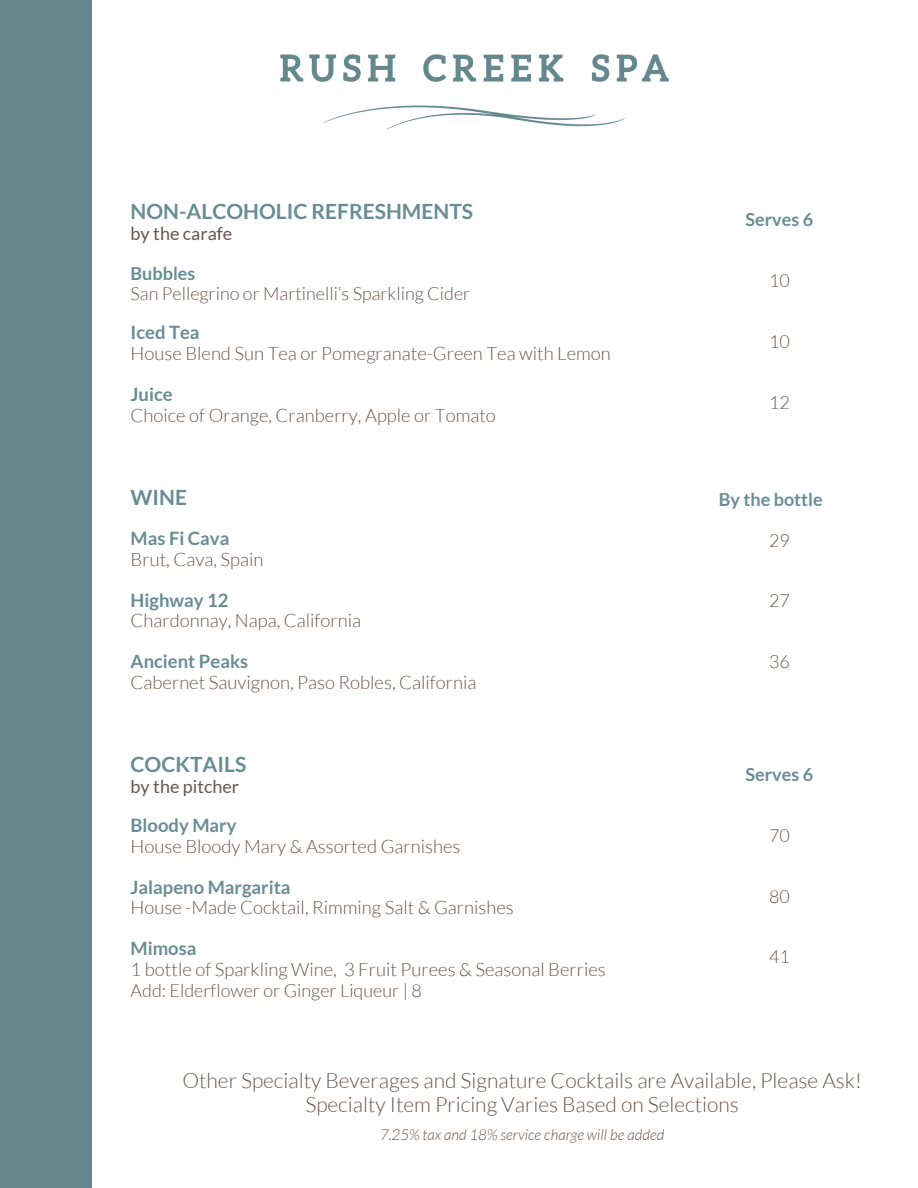
<style>
.page{position:relative;width:918px;height:1188px;background:#fff}
.page>*{position:absolute;margin:0;border:0;box-sizing:border-box;transform-origin:0 0}
.t1{font:300 21px/23.7px "Lato";color:#65574f;text-align:center}
.t2{font:700 21px "Lato";color:#688d94}
.t3{font:300 18.45px "Lato";color:#65574f}
.t4{font:700 18.45px "Lato";color:#688d94}
.t5{font:300 18px "Lato";color:#65574f}
.t6{font:700 18px "Lato";color:#688d94}
.t7{font:18px "Lato";color:#65574f}
.t8{font:italic 300 15px "Lato";color:#65574f}
</style>
<div class="page">
<div style="left:0;top:0;width:92px;height:1188px;background:#65888f"></div>
<img style="left:280px;top:54px;width:389px;height:76px">
<p class="t2" style="left:131px;top:199px;width:344px">NON-ALCOHOLIC REFRESHMENTS</p>
<p class="t7" style="left:131px;top:222px;width:103px">by the carafe</p>
<p class="t6" style="left:131px;top:262px;width:66px">Bubbles</p>
<p class="t5" style="left:131px;top:282px;width:341px">San Pellegrino or Martinelli’s Sparkling Cider</p>
<p class="t4" style="left:131px;top:321px;width:70px">Iced Tea</p>
<p class="t3" style="left:131px;top:342px;width:482px">House Blend Sun Tea or Pomegranate-Green Tea with Lemon</p>
<p class="t4" style="left:131px;top:383px;width:44px">Juice</p>
<p class="t3" style="left:131px;top:403px;width:367px">Choice of Orange, Cranberry, Apple or Tomato</p>
<p class="t2" style="left:131px;top:484px;width:58px">WINE</p>
<p class="t4" style="left:131px;top:527px;width:100px">Mas Fi Cava</p>
<p class="t3" style="left:131px;top:548px;width:134px">Brut, Cava, Spain</p>
<p class="t4" style="left:131px;top:588px;width:99px">Highway 12</p>
<p class="t3" style="left:131px;top:609px;width:232px">Chardonnay, Napa, California</p>
<p class="t4" style="left:131px;top:650px;width:119px">Ancient Peaks</p>
<p class="t3" style="left:131px;top:671px;width:347px">Cabernet Sauvignon, Paso Robles, California</p>
<p class="t2" style="left:131px;top:751px;width:117px">COCKTAILS</p>
<p class="t7" style="left:131px;top:775px;width:110px">by the pitcher</p>
<p class="t4" style="left:131px;top:814px;width:108px">Bloody Mary</p>
<p class="t3" style="left:131px;top:835px;width:331px">House Bloody Mary &amp; Assorted Garnishes</p>
<p class="t4" style="left:131px;top:875px;width:161px">Jalapeno Margarita</p>
<p class="t3" style="left:131px;top:896px;width:385px">House -Made Cocktail, Rimming Salt &amp; Garnishes</p>
<p class="t4" style="left:131px;top:937px;width:67px">Mimosa</p>
<p class="t3" style="left:131px;top:958px;width:477px">1 bottle of Sparkling Wine, 3 Fruit Purees &amp; Seasonal Berries</p>
<p class="t5" style="left:131px;top:979px;width:293px">Add: Elderflower or Ginger Liqueur | 8</p>
<p class="t6" style="left:746px;top:209px;width:69px">Serves 6</p>
<p class="t5" style="left:769px;top:269px;width:22px">10</p>
<p class="t5" style="left:769px;top:330px;width:22px">10</p>
<p class="t5" style="left:769px;top:391px;width:22px">12</p>
<p class="t6" style="left:719px;top:488px;width:106px">By the bottle</p>
<p class="t5" style="left:769px;top:529px;width:22px">29</p>
<p class="t5" style="left:769px;top:590px;width:22px">27</p>
<p class="t5" style="left:769px;top:650px;width:22px">36</p>
<p class="t6" style="left:746px;top:763px;width:69px">Serves 6</p>
<p class="t5" style="left:769px;top:824px;width:22px">70</p>
<p class="t5" style="left:769px;top:885px;width:22px">80</p>
<p class="t5" style="left:769px;top:946px;width:22px">41</p>
<p class="t1" style="left:182px;top:1068px;width:681px">Other Specialty Beverages and Signature Cocktails are Available, Please Ask!<br>Specialty Item Pricing Varies Based on Selections</p>
<p class="t8" style="left:380px;top:1125px;width:286px">7.25% tax and 18% service charge will be added</p>
</div>
